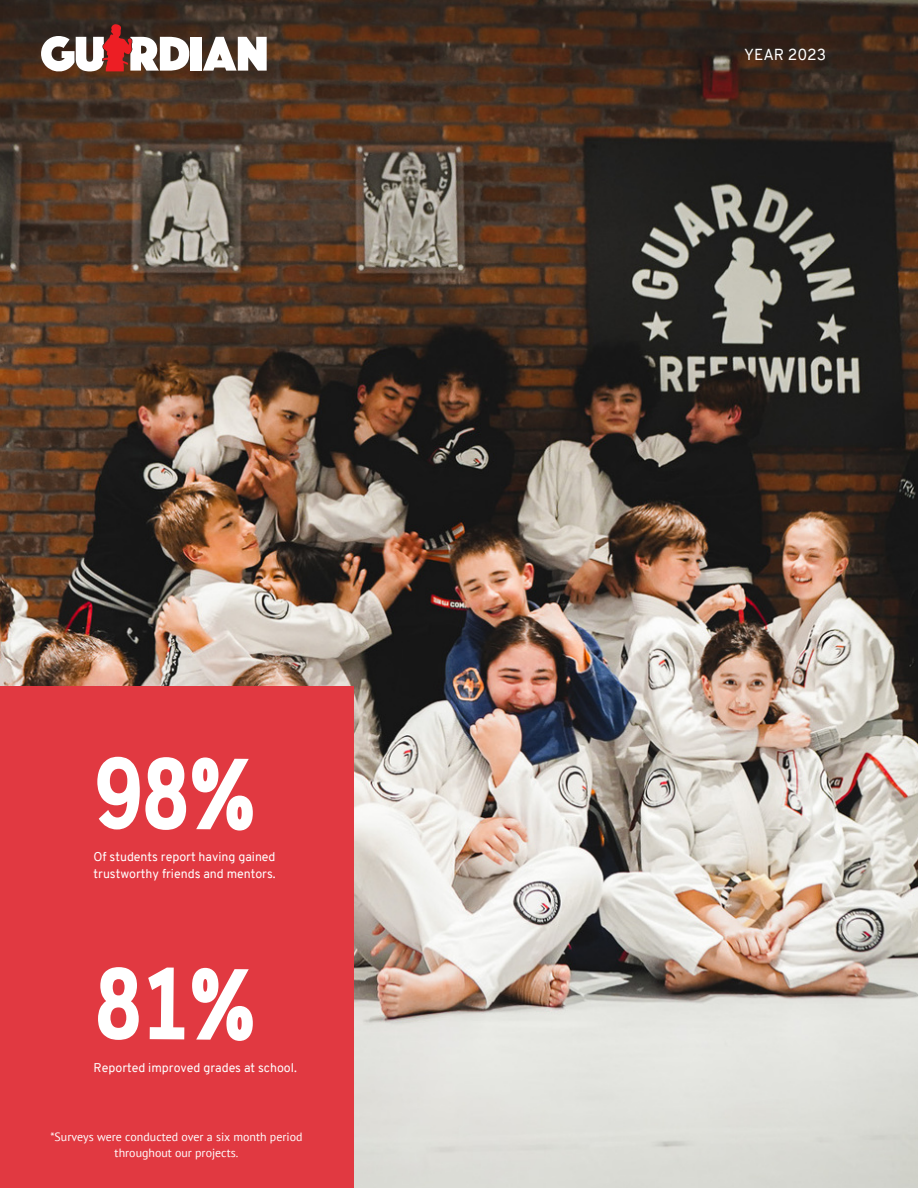
<style>
.page{position:relative;width:918px;height:1188px;background:#fff}
.page>*{position:absolute;margin:0;border:0;box-sizing:border-box;transform-origin:0 0}
.t1{font:700 101.1px "Cloud Cond";color:#fff}
.t2{font:15.6px "Overpass";color:#fff}
.t3{font:12.45px "Overpass";color:#fff}
.t4{font:12px/16px "PT Sans";color:#fff;text-align:center}
</style>
<div class="page">
<img style="left:0;top:0;width:918px;height:1188px">
<div style="left:0;top:686px;width:353px;height:502px;background:#e13941"></div>
<div style="left:190px;top:37px;width:12px;height:34px;background:#fff"></div>
<svg style="left:203px;top:37px;width:64px;height:34px"></svg>
<svg style="left:41px;top:24px;width:149px;height:47px"></svg>
<p class="t1" style="left:94px;top:755px;width:164px">98%</p>
<h2 class="t3" style="left:94px;top:869px;width:184px">trustworthy friends and mentors.</h2>
<h2 class="t3" style="left:94px;top:852px;width:184px">Of students report having gained</h2>
<h1 class="t1" style="left:94px;top:965px;width:164px">81%</h1>
<p class="t3" style="left:94px;top:1063px;width:205px">Reported improved grades at school.</p>
<h1 class="t4" style="left:50px;top:1129px;width:254px">*Surveys were conducted over a six month period throughout our projects.</h1>
<p class="t2" style="left:744px;top:49px;width:84px">YEAR 2023</p>
</div>
